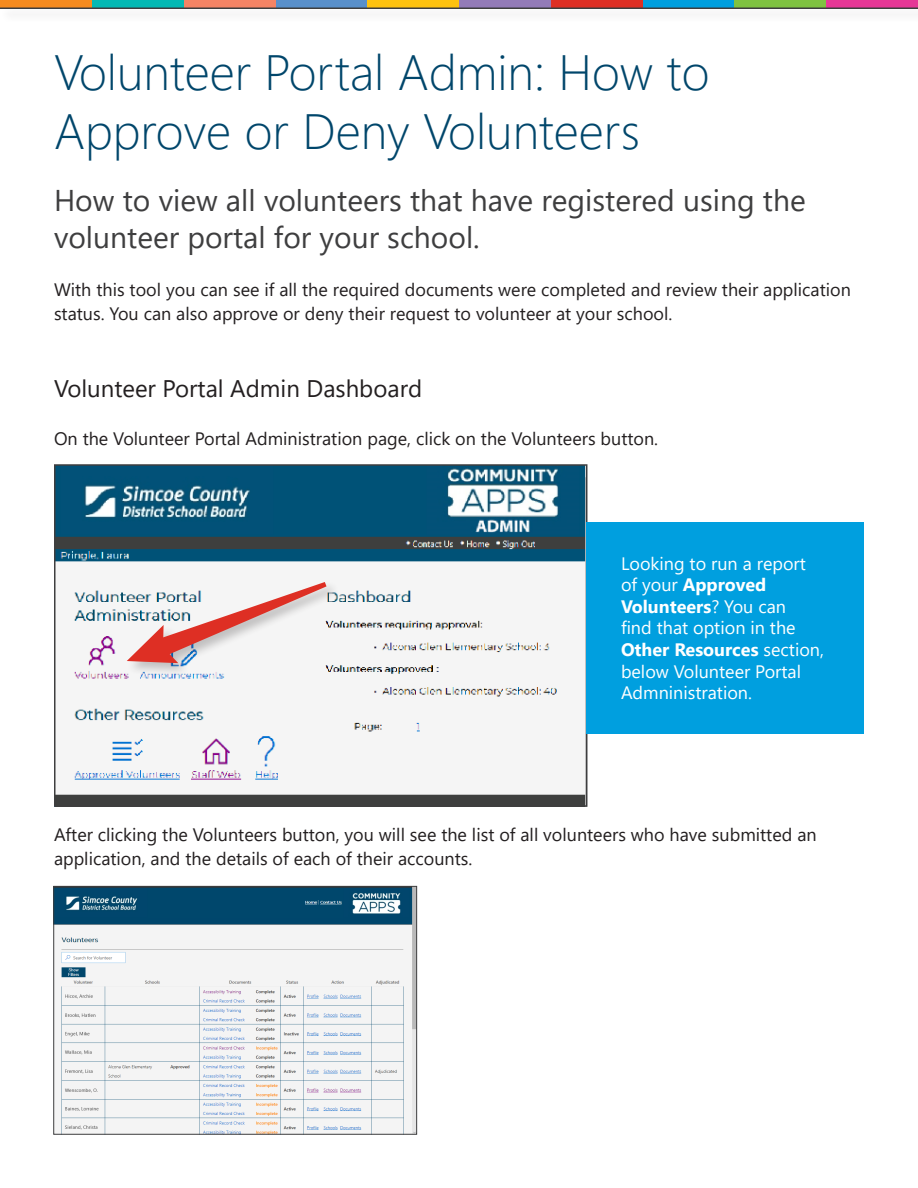
<style>
.page{position:relative;width:918px;height:1188px;background:#fff}
.page>*{position:absolute;margin:0;border:0;box-sizing:border-box;transform-origin:0 0}
.Cover-header{font:300 49.5px/59.4px "Segoe UI";color:#00466b}
.Cover-sub-header{font:30px/37.5px "Segoe UI";color:#3e3e3f}
.sub-header__H2{font:24px "Segoe UI";color:#231f20}
.t1{font:18px/24px "Segoe UI";color:#231f20}
.Text_Box{font:18px/21.6px "Segoe UI";color:#fff}
.s1{font-weight:700}
</style>
<div class="page">
<img style="left:57px;top:467px;width:527px;height:337px">
<div style="left:54px;top:464px;width:533px;height:343px;border:2px solid #3e3e3f"></div>
<div style="left:126px;top:581px;width:214px;height:96px;background:#231f20;opacity:.25"></div>
<svg style="left:127px;top:582px;width:200px;height:81px"></svg>
<img style="left:55px;top:888px;width:360px;height:245px">
<div style="left:53px;top:886px;width:364px;height:249px;border:1px solid #3e3e3f"></div>
<div style="left:586px;top:522px;width:278px;height:212px;background:#009fdf"></div>
<div style="left:734px;top:0;width:92px;height:8px;background:#7fc241"></div>
<div style="left:643px;top:0;width:91px;height:8px;background:#009fdf"></div>
<div style="left:551px;top:0;width:92px;height:8px;background:#de2f24"></div>
<div style="left:459px;top:0;width:92px;height:8px;background:#937bb8"></div>
<div style="left:367px;top:0;width:92px;height:8px;background:#fec210"></div>
<div style="left:275px;top:0;width:92px;height:8px;background:#5990cb"></div>
<div style="left:184px;top:0;width:91px;height:8px;background:#f48465"></div>
<div style="left:92px;top:0;width:92px;height:8px;background:#03b9b4"></div>
<div style="left:0;top:0;width:92px;height:8px;background:#f68b1f"></div>
<div style="left:826px;top:0;width:92px;height:8px;background:#e63796"></div>
<div style="left:0;top:5px;width:918px;height:18px;background:#231f20;opacity:.25"></div>
<hr style="left:0;top:8px;width:918px;height:1px;background:#3e3e3f">
<h1 class="Cover-header" style="left:54px;top:38px;width:657px">Volunteer Portal Admin: How to<br>Approve or Deny Volunteers</h1>
<h2 class="Cover-sub-header" style="left:54px;top:179px;width:753px">How to view all volunteers that have registered using the volunteer portal for your school.</h2>
<p class="t1" style="left:54px;top:276px;width:798px">With this tool you can see if all the required documents were completed and review their application status. You can also approve or deny their request to volunteer at your school.</p>
<h2 class="sub-header__H2" style="left:54px;top:366px;width:370px">Volunteer Portal Admin Dashboard</h2>
<p class="t1" style="left:54px;top:425px;width:606px">On the Volunteer Portal Administration page, click on the Volunteers button.</p>
<p class="Text_Box" style="left:621px;top:551px;width:205px">Looking to run a report of your <span class="s1">Approved<br>Volunteers</span>? You can<br>find that option in the<br><span class="s1">Other Resources</span> section, below Volunteer Portal<br>Admninistration.</p>
<p class="t1" style="left:54px;top:821px;width:764px">After clicking the Volunteers button, you will see the list of all volunteers who have submitted an application, and the details of each of their accounts.</p>
</div>
